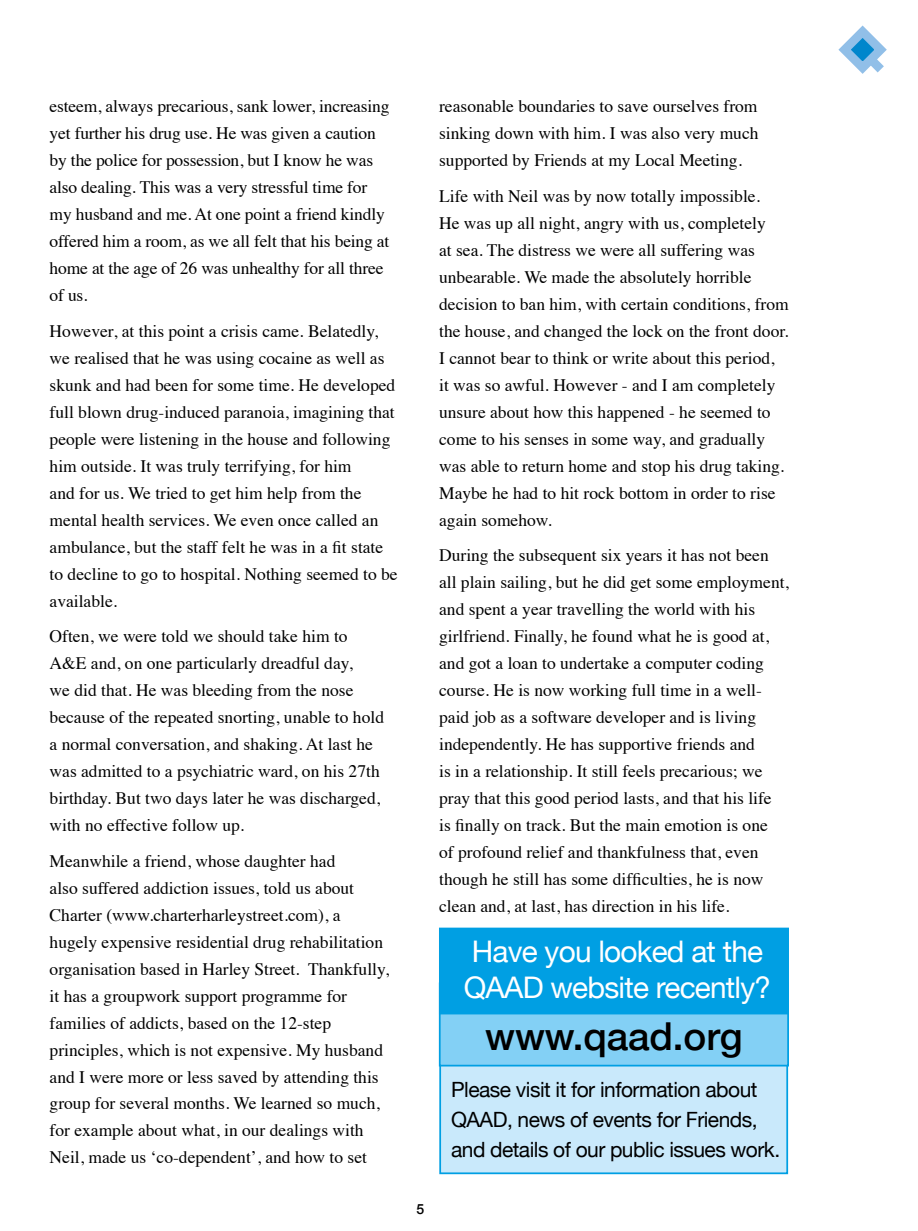
<style>
.page{position:relative;width:918px;height:1231px;background:#fff}
.page>*{position:absolute;margin:0;border:0;box-sizing:border-box;transform-origin:0 0}
.t1{font:500 38.5px "Helvetica Neue";color:#000}
.t2{font:29.75px/35.7px "Helvetica Neue";letter-spacing:-.025em;color:#fff}
.t3{font:21px/29.8px "Helvetica Neue";letter-spacing:-.025em;color:#000}
.t4{font:17.5px/26.9px "Times";color:#000}
.t5{font:500 14px "Helvetica Neue";color:#000}
</style>
<div class="page">
<svg style="left:838px;top:25px;width:49px;height:49px"></svg>
<div style="left:439px;top:999px;width:349px;height:174px;background:#c9e9fb"></div>
<div style="left:440px;top:983px;width:348px;height:82px;background:#83d0f5"></div>
<div style="left:439px;top:982px;width:350px;height:84px;border:2px solid #009fe3"></div>
<div style="left:439px;top:927px;width:350px;height:87px;background:#009fe3;border:2px solid #009fe3"></div>
<p class="t4" style="left:50px;top:91px;width:341px">esteem, always precarious, sank lower, increasing yet further his drug use. He was given a caution by the police for possession, but I know he was also dealing. This was a very stressful time for my husband and me. At one point a friend kindly offered him a room, as we all felt that his being at home at the age of 26 was unhealthy for all three of us.</p>
<p class="t4" style="left:50px;top:316px;width:350px">However, at this point a crisis came. Belatedly, we realised that he was using cocaine as well as skunk and had been for some time. He developed full blown drug-induced paranoia, imagining that people were listening in the house and following him outside. It was truly terrifying, for him<br>and for us. We tried to get him help from the mental health services. We even once called an ambulance, but the staff felt he was in a fit state to decline to go to hospital. Nothing seemed to be available.</p>
<p class="t4" style="left:50px;top:621px;width:336px">Often, we were told we should take him to A&amp;E and, on one particularly dreadful day,<br>we did that. He was bleeding from the nose because of the repeated snorting, unable to hold a normal conversation, and shaking. At last he was admitted to a psychiatric ward, on his 27th birthday. But two days later he was discharged, with no effective follow up.</p>
<p class="t4" style="left:50px;top:845px;width:341px">Meanwhile a friend, whose daughter had<br>also suffered addiction issues, told us about Charter (www.charterharleystreet.com), a hugely expensive residential drug rehabilitation organisation based in Harley Street. Thankfully, it has a groupwork support programme for families of addicts, based on the 12-step principles, which is not expensive. My husband and I were more or less saved by attending this group for several months. We learned so much, for example about what, in our dealings with Neil, made us ‘co-dependent’, and how to set</p>
<p class="t4" style="left:439px;top:91px;width:321px;text-align:justify">reasonable boundaries to save ourselves from sinking down with him. I was also very much supported by Friends at my Local Meeting.</p>
<p class="t4" style="left:439px;top:181px;width:351px">Life with Neil was by now totally impossible.<br>He was up all night, angry with us, completely<br>at sea. The distress we were all suffering was unbearable. We made the absolutely horrible decision to ban him, with certain conditions, from the house, and changed the lock on the front door.<br>I cannot bear to think or write about this period,<br>it was so awful. However - and I am completely unsure about how this happened - he seemed to come to his senses in some way, and gradually was able to return home and stop his drug taking.<br>Maybe he had to hit rock bottom in order to rise again somehow.</p>
<p class="t4" style="left:439px;top:540px;width:351px">During the subsequent six years it has not been all plain sailing, but he did get some employment, and spent a year travelling the world with his girlfriend. Finally, he found what he is good at, and got a loan to undertake a computer coding course. He is now working full time in a well&shy;paid job as a software developer and is living independently. He has supportive friends and<br>is in a relationship. It still feels precarious; we pray that this good period lasts, and that his life<br>is finally on track. But the main emotion is one<br>of profound relief and thankfulness that, even though he still has some difficulties, he is now clean and, at last, has direction in his life.</p>
<h2 class="t2" style="left:464px;top:934px;width:309px">Have you looked at the<br>QAAD website recently?</h2>
<h1 class="t1" style="left:485px;top:1005px;width:259px">www.qaad.org</h1>
<p class="t3" style="left:451px;top:1075px;width:330px">Please visit it for information about<br>QAAD, news of events for Friends, and details of our public issues work.</p>
<p class="t5" style="left:416px;top:1197px;width:9px">5</p>
</div>
